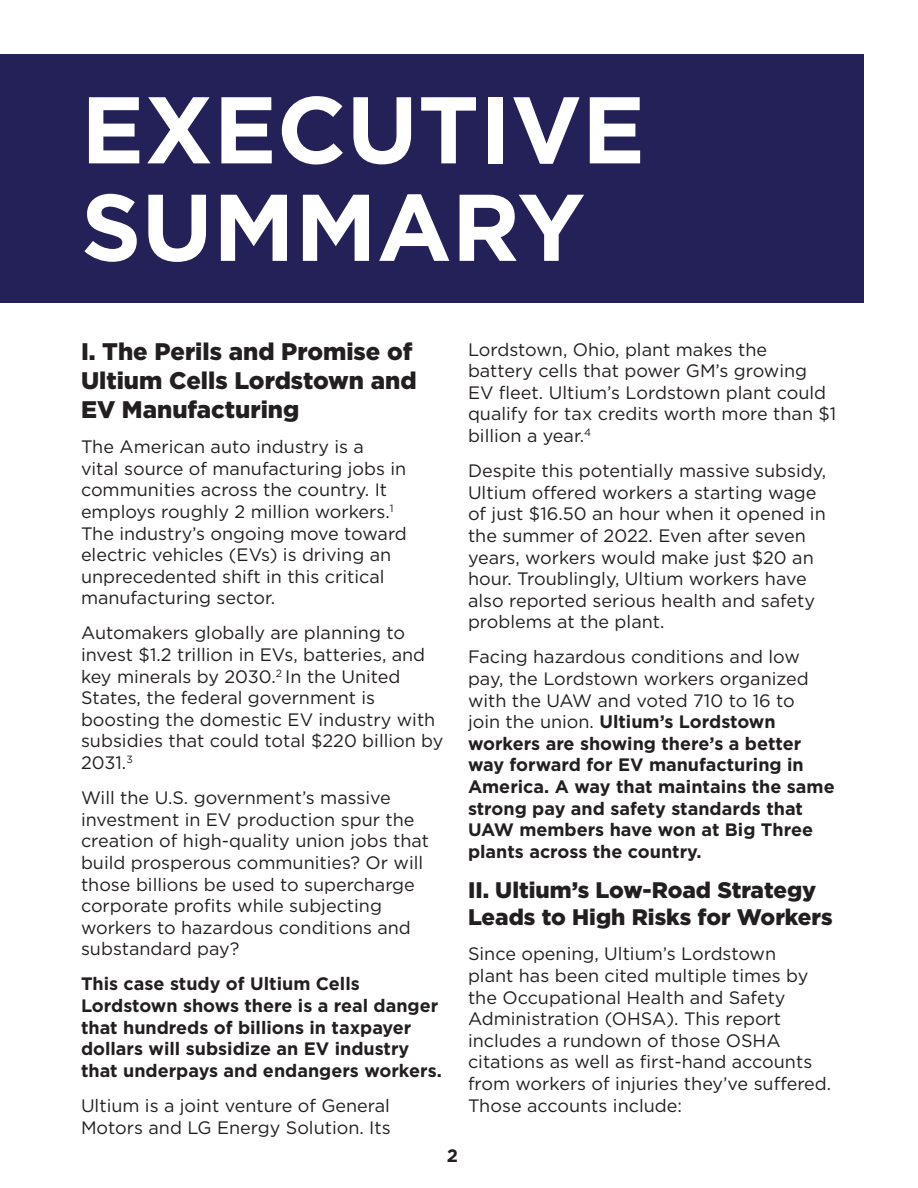
<style>
.page{position:relative;width:918px;height:1188px;background:#fff}
.page>*{position:absolute;margin:0;border:0;box-sizing:border-box;transform-origin:0 0}
.t1{font:700 94.5px "Gotham";color:#fff}
.Subhed{font:900 24px/28.8px "Gotham";color:#231f20}
.Subhed-2{font:900 22.5px/27px "Gotham";color:#231f20}
.Body{font:18px/21.6px "Gotham";color:#231f20}
.Body-2{font:700 18px/21.6px "Gotham";color:#231f20}
.s1{font-weight:400}
</style>
<div class="page">
<div style="left:0;top:54px;width:864px;height:248px;background:#242058"></div>
<p class="t1" style="left:81px;top:67px;width:566px">EXECUTIVE</p>
<p class="t1" style="left:81px;top:165px;width:506px">SUMMARY</p>
<p class="Subhed" style="left:81px;top:337px;width:337px">I. The Perils and Promise of<br>Ultium Cells Lordstown and<br>EV Manufacturing</p>
<p class="Body" style="left:81px;top:436px;width:327px">The American auto industry is a<br>vital source of manufacturing jobs in communities across the country. It employs roughly 2 million workers.<sup>1<br></sup>The industry’s ongoing move toward electric vehicles (EVs) is driving an unprecedented shift in this critical manufacturing sector.</p>
<p class="Body" style="left:81px;top:622px;width:364px">Automakers globally are planning to invest $1.2 trillion in EVs, batteries, and key minerals by 2030.<sup>2</sup> In the United States, the federal government is boosting the domestic EV industry with subsidies that could total $220 billion by 2031.<sup>3</sup></p>
<p class="Body" style="left:81px;top:787px;width:350px">Will the U.S. government’s massive investment in EV production spur the creation of high-quality union jobs that build prosperous communities? Or will those billions be used to supercharge corporate profits while subjecting workers to hazardous conditions and substandard pay?</p>
<p class="Body-2" style="left:81px;top:973px;width:362px">This case study of Ultium Cells Lordstown shows there is a real danger that hundreds of billions in taxpayer dollars will subsidize an EV industry that underpays and endangers workers.</p>
<p class="Body" style="left:81px;top:1094px;width:311px">Ultium is a joint venture of General<br>Motors and LG Energy Solution. Its</p>
<p class="Body-2" style="left:447px;top:1145px;width:13px">2</p>
<p class="Body" style="left:468px;top:338px;width:370px">Lordstown, Ohio, plant makes the battery cells that power GM’s growing EV fleet. Ultium’s Lordstown plant could qualify for tax credits worth more than $1 billion a year.<sup>4</sup></p>
<p class="Body" style="left:468px;top:460px;width:360px">Despite this potentially massive subsidy, Ultium offered workers a starting wage of just $16.50 an hour when it opened in the summer of 2022. Even after seven years, workers would make just $20 an hour. Troublingly, Ultium workers have also reported serious health and safety problems at the plant.</p>
<p class="Body-2" style="left:468px;top:646px;width:368px"><span class="s1">Facing hazardous conditions and low pay, the Lordstown workers organized with the UAW and voted 710 to 16 to<br>join the union.</span> Ultium’s Lordstown workers are showing there’s a better way forward for EV manufacturing in America. A way that maintains the same strong pay and safety standards that UAW members have won at Big Three plants across the country.</p>
<p class="Subhed-2" style="left:468px;top:877px;width:366px">II. Ultium’s Low-Road Strategy<br>Leads to High Risks for Workers</p>
<p class="Body" style="left:468px;top:943px;width:365px">Since opening, Ultium’s Lordstown<br>plant has been cited multiple times by the Occupational Health and Safety Administration (OHSA). This report includes a rundown of those OSHA citations as well as first-hand accounts from workers of injuries they’ve suffered.<br>Those accounts include:</p>
</div>
